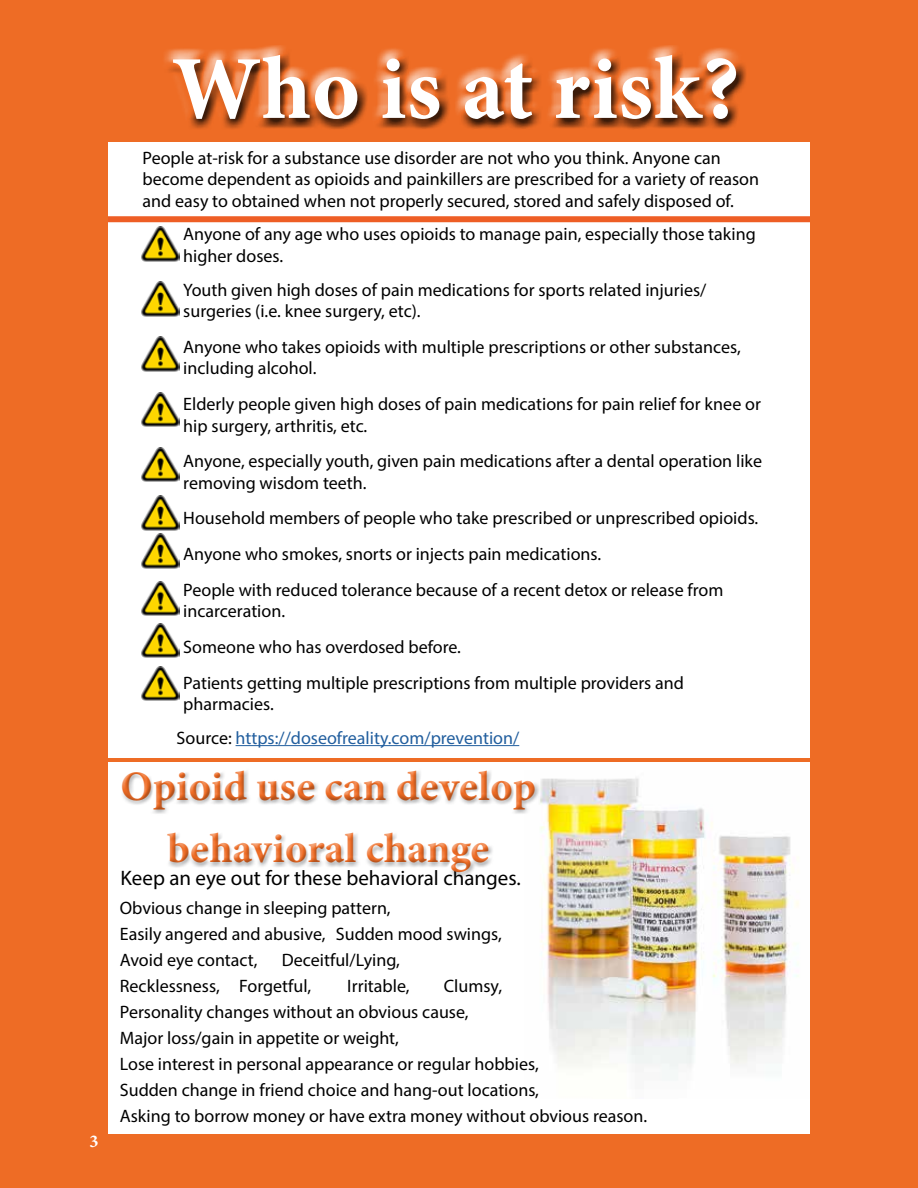
<style>
.page{position:relative;width:918px;height:1188px;background:#ee6c25}
.page>*{position:absolute;margin:0;border:0;box-sizing:border-box;transform-origin:0 0}
.t1{font:90px "Minion Variable Concept";letter-spacing:.025em;color:#fff}
.t2{font:42px/62.4px "Minion Variable Concept";letter-spacing:.025em;color:#ee6c25;text-align:center}
.t3{font:21px "Myriad Pro";color:#000}
.t4{font:18px/26px "Myriad Pro";color:#000}
.t5{font:18px/33.6px "Myriad Pro";color:#215e9e}
.t6{font:18px "Minion Variable Concept";color:#fff}
.s1{color:#000}
</style>
<div class="page">
<div style="left:108px;top:143px;width:702px;height:615px;background:#fff"></div>
<div style="left:164px;top:48px;width:583px;height:82px;background:#000;opacity:.75"></div>
<hr style="left:236px;top:745px;width:283px;height:1px;background:#215e9e">
<img style="left:141px;top:227px;width:39px;height:34px">
<img style="left:141px;top:282px;width:39px;height:34px">
<img style="left:141px;top:337px;width:39px;height:35px">
<img style="left:141px;top:392px;width:39px;height:35px">
<img style="left:141px;top:447px;width:39px;height:35px">
<img style="left:141px;top:496px;width:39px;height:34px">
<img style="left:141px;top:534px;width:39px;height:34px">
<img style="left:141px;top:581px;width:39px;height:35px">
<img style="left:141px;top:623px;width:39px;height:35px">
<img style="left:141px;top:666px;width:39px;height:35px">
<div style="left:108px;top:216px;width:702px;height:6px;background:#ee5e25"></div>
<div style="left:108px;top:762px;width:702px;height:372px;background:#fff"></div>
<img style="left:540px;top:778px;width:259px;height:302px">
<div style="left:120px;top:767px;width:420px;height:111px;background:#828487;opacity:.5"></div>
<p class="t6" style="left:89px;top:1128px;width:10px">3</p>
<h1 class="t1" style="left:174px;top:26px;width:565px">Who is at risk?</h1>
<p class="t4" style="left:143px;top:147px;width:618px;line-height:21.6px">People at-risk for a substance use disorder are not who you think. Anyone can become dependent as opioids and painkillers are prescribed for a variety of reason and easy to obtained when not properly secured, stored and safely disposed of.</p>
<p class="t4" style="left:183px;top:223px;width:574px;line-height:21.6px">Anyone of any age who uses opioids to manage pain, especially those taking higher doses.</p>
<p class="t4" style="left:183px;top:278px;width:525px;line-height:21.6px">Youth given high doses of pain medications for sports related injuries/ surgeries (i.e. knee surgery, etc).</p>
<p class="t4" style="left:183px;top:336px;width:559px;line-height:21.6px">Anyone who takes opioids with multiple prescriptions or other substances, including alcohol.</p>
<p class="t4" style="left:183px;top:393px;width:579px;line-height:21.6px">Elderly people given high doses of pain medications for pain relief for knee or hip surgery, arthritis, etc.</p>
<p class="t4" style="left:183px;top:450px;width:580px;line-height:21.6px">Anyone, especially youth, given pain medications after a dental operation like removing wisdom teeth.</p>
<p class="t4" style="left:183px;top:500px;width:577px;line-height:35.7px">Household members of people who take prescribed or unprescribed opioids.<br>Anyone who smokes, snorts or injects pain medications.<br>People with reduced tolerance because of a recent detox or release from</p>
<p class="t4" style="left:183px;top:593px;width:502px;line-height:35.7px">incarceration.<br>Someone who has overdosed before.<br>Patients getting multiple prescriptions from multiple providers and</p>
<p class="t5" style="left:177px;top:687px;width:344px;text-indent:7px"><span class="s1">pharmacies.<br>Source:</span> https://doseofreality.com/prevention/</p>
<h2 class="t2" style="left:120px;top:755px;width:417px">Opioid use can develop behavioral change</h2>
<p class="t3" style="left:121px;top:865px;width:402px">Keep an eye out for these behavioral changes.</p>
<p class="t4" style="left:120px;top:895px;width:383px">Obvious change in sleeping pattern,<br>Easily angered and abusive, Sudden mood swings,<br>Avoid eye contact,</p>
<p class="t4" style="left:120px;top:947px;width:282px;text-indent:162px">Deceitful/Lying,<br>Recklessness, Forgetful,</p>
<p class="t4" style="left:120px;top:973px;width:529px;text-indent:324px">Clumsy,<br>Personality changes without an obvious cause,<br>Major loss/gain in appetite or weight,<br>Lose interest in personal appearance or regular hobbies,<br>Sudden change in friend choice and hang-out locations,<br>Asking to borrow money or have extra money without obvious reason.</p>
<p class="t4" style="left:347px;top:973px;width:64px">Irritable,</p>
</div>
